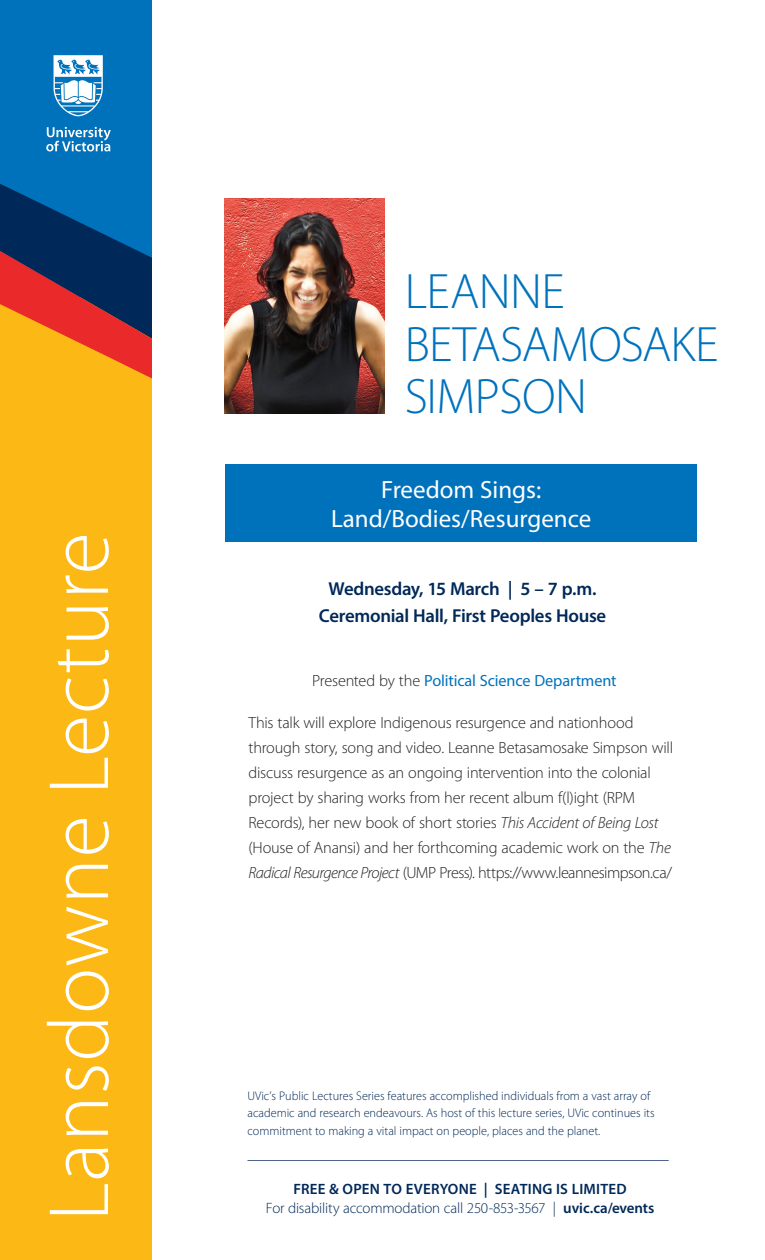
<style>
.page{position:relative;width:765px;height:1260px;background:#fff}
.page>*{position:absolute;margin:0;border:0;box-sizing:border-box;transform-origin:0 0}
.t1{font:300 86.25px "Myriad Pro";letter-spacing:.01em;color:#fff}
.Speakers-_name{font:300 50px/52.5px "Myriad Pro";letter-spacing:-.015em;color:#0072bc}
.Lecture_-_title{font:25px/28.8px "Myriad Pro";color:#fff;text-align:center}
.Date__time__place__m{font:600 18.75px/27.5px "Myriad Pro";letter-spacing:-.015em;color:#002858;text-align:center}
.Body_text{font:300 16.25px/25px "Myriad Pro";letter-spacing:-.015em;color:#231f20}
.Body_text_-_presente{font:16.25px "Myriad Pro";letter-spacing:-.005em;color:#0072bc}
.t2{font:600 15px/18.8px "Myriad Pro";letter-spacing:.015em;color:#002858;text-align:center}
.t3{font:300 12.5px/17.5px "Myriad Pro";color:#002858}
.s1{font-weight:300;color:#231f20}
.s2{font-style:italic}
.s3{font-weight:300}
</style>
<div class="page">
<div style="left:0;top:0;width:152px;height:316px;background:#0072bc"></div>
<div style="left:0;top:297px;width:152px;height:963px;background:#fcb814"></div>
<svg style="left:0;top:116px;width:152px;height:263px"></svg>
<hr style="left:248px;top:1160px;width:421px;height:1px;background:#4f628a">
<svg style="left:46px;top:127px;width:65px;height:24px"></svg>
<svg style="left:54px;top:55px;width:49px;height:61px"></svg>
<div style="left:225px;top:464px;width:472px;height:78px;background:#0072bc"></div>
<img style="left:224px;top:198px;width:160px;height:216px">
<h1 class="t1" style="left:27px;top:1221px;width:690px;rotate:-90deg">Lansdowne Lecture</h1>
<p class="Speakers-_name" style="left:405px;top:265px;width:315px">LEANNE<br>BETASAMOSAKE<br>SIMPSON</p>
<p class="Lecture_-_title" style="left:331px;top:475px;width:262px">Freedom Sings:<br>Land/Bodies/Resurgence</p>
<p class="Date__time__place__m" style="left:319px;top:574px;width:289px">Wednesday, 15 March | 5 – 7 p.m.<br>Ceremonial Hall, First Peoples House</p>
<p class="Body_text_-_presente" style="left:312px;top:670px;width:306px"><span class="s1">Presented by the</span> Political Science Department</p>
<p class="Body_text" style="left:249px;top:709px;width:426px">This talk will explore Indigenous resurgence and nationhood through story, song and video. Leanne Betasamosake Simpson will discuss resurgence as an ongoing intervention into the colonial project by sharing works from her recent album f(l)ight (RPM Records), her new book of short stories <span class="s2">This Accident of Being Lost </span>(House of Anansi) and her forthcoming academic work on the <span class="s2">The Radical Resurgence Project</span> (UMP Press). https://www.leannesimpson.ca/</p>
<p class="t3" style="left:248px;top:1087px;width:409px">UVic’s Public Lectures Series features accomplished individuals from a vast array of academic and research endeavours. As host of this lecture series, UVic continues its commitment to making a vital impact on people, places and the planet.</p>
<p class="t2" style="left:266px;top:1180px;width:390px">FREE &amp; OPEN TO EVERYONE | SEATING IS LIMITED<br><span class="s3">For disability accommodation call 250-853-3567 |</span> uvic.ca/events</p>
</div>
